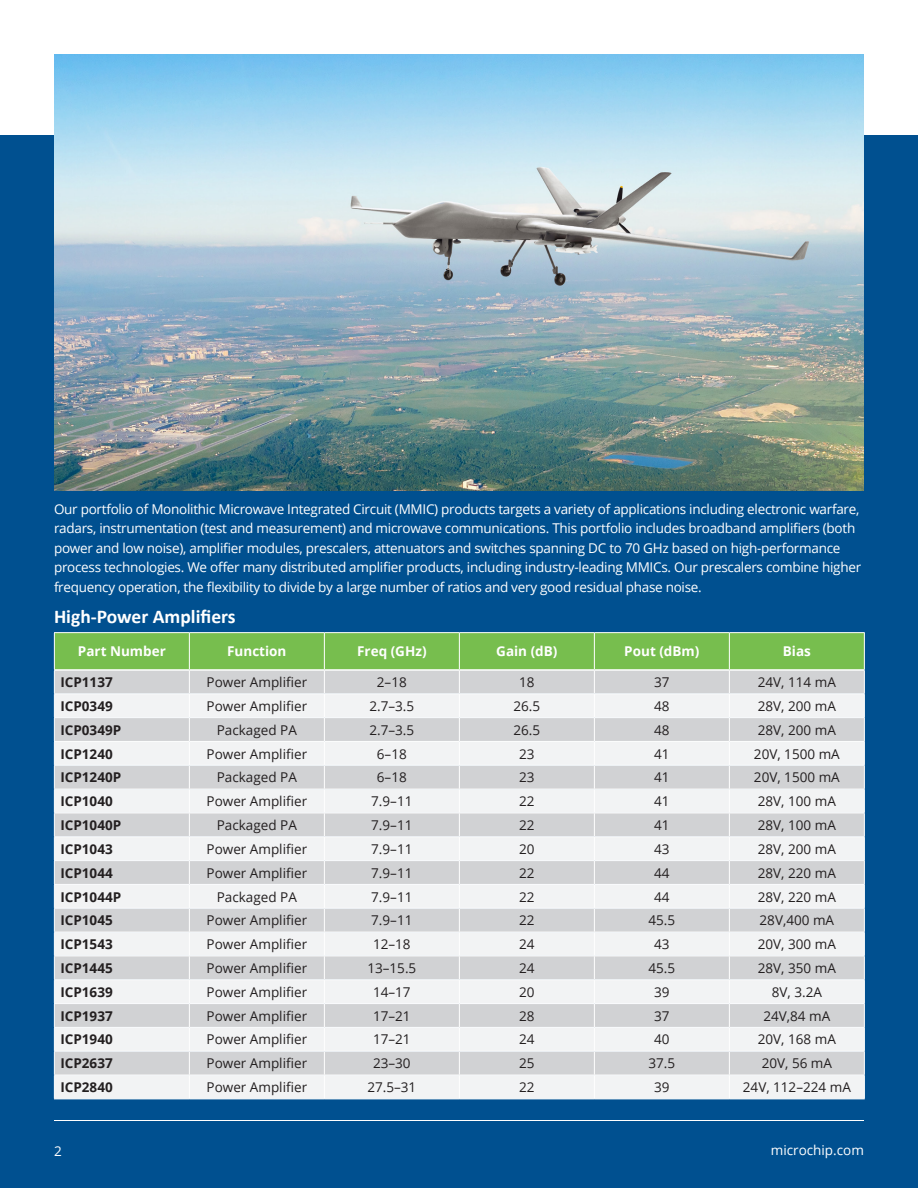
<style>
.page{position:relative;width:918px;height:1188px;background:#fff}
.page>*{position:absolute;margin:0;border:0;box-sizing:border-box;transform-origin:0 0}
.t1{font:700 19.5px "Calibri";color:#fff}
.t2{font:13.5px "Open Sans";color:#231f20}
.t3{font:13.5px/19.5px "Open Sans";letter-spacing:-.02em;color:#fff}
.t4{font:700 13.5px "Open Sans";color:#231f20}
.t5{font:700 13.5px "Open Sans";color:#fff}
.t6{font:13.5px "Open Sans";color:#fff}
</style>
<div class="page">
<div style="left:0;top:135px;width:918px;height:1053px;background:#005090"></div>
<hr style="left:54px;top:1120px;width:810px;height:1px;background:#fff">
<hr style="left:54px;top:1099px;width:135px;height:1px;background:#fff">
<hr style="left:189px;top:1099px;width:135px;height:1px;background:#fff">
<hr style="left:324px;top:1099px;width:135px;height:1px;background:#fff">
<hr style="left:459px;top:1099px;width:135px;height:1px;background:#fff">
<hr style="left:594px;top:1099px;width:135px;height:1px;background:#fff">
<hr style="left:729px;top:1099px;width:136px;height:1px;background:#fff">
<svg style="left:54px;top:633px;width:811px;height:466px;background:#dae0d9"></svg>
<hr style="left:54px;top:632px;width:135px;height:1px;background:#fff">
<hr style="left:54px;top:633px;width:1px;height:36px;background:#fff">
<hr style="left:189px;top:632px;width:135px;height:1px;background:#fff">
<hr style="left:324px;top:632px;width:135px;height:1px;background:#fff">
<hr style="left:459px;top:632px;width:135px;height:1px;background:#fff">
<hr style="left:594px;top:632px;width:135px;height:1px;background:#fff">
<hr style="left:729px;top:632px;width:136px;height:1px;background:#fff">
<hr style="left:864px;top:633px;width:1px;height:36px;background:#fff">
<hr style="left:54px;top:669px;width:135px;height:2px;background:#fff">
<hr style="left:189px;top:669px;width:135px;height:2px;background:#fff">
<hr style="left:324px;top:669px;width:135px;height:2px;background:#fff">
<hr style="left:459px;top:669px;width:135px;height:2px;background:#fff">
<hr style="left:594px;top:669px;width:135px;height:2px;background:#fff">
<hr style="left:729px;top:669px;width:136px;height:2px;background:#fff">
<img style="left:54px;top:54px;width:810px;height:436px">
<p class="t3" style="left:54px;top:499px;width:809px">Our portfolio of Monolithic Microwave Integrated Circuit (MMIC) products targets a variety of applications including electronic warfare, radars, instrumentation (test and measurement) and microwave communications. This portfolio includes broadband amplifiers (both power and low noise), amplifier modules, prescalers, attenuators and switches spanning DC to 70 GHz based on high-performance process technologies. We offer many distributed amplifier products, including industry-leading MMICs. Our prescalers combine higher frequency operation, the flexibility to divide by a large number of ratios and very good residual phase noise.</p>
<h1 class="t1" style="left:54px;top:603px;width:183px">High-Power Amplifiers</h1>
<p class="t5" style="left:78px;top:642px;width:89px">Part Number</p>
<p class="t5" style="left:227px;top:642px;width:61px">Function</p>
<p class="t5" style="left:357px;top:642px;width:71px">Freq (GHz)</p>
<p class="t5" style="left:496px;top:642px;width:63px">Gain (dB)</p>
<p class="t5" style="left:624px;top:642px;width:77px">Pout (dBm)</p>
<p class="t5" style="left:783px;top:642px;width:30px">Bias</p>
<p class="t4" style="left:60px;top:673px;width:54px">ICP1137</p>
<p class="t2" style="left:207px;top:673px;width:102px">Power Amplifier</p>
<p class="t2" style="left:377px;top:673px;width:31px">2–18</p>
<p class="t2" style="left:519px;top:673px;width:17px">18</p>
<p class="t2" style="left:654px;top:673px;width:17px">37</p>
<p class="t2" style="left:758px;top:673px;width:80px">24V, 114 mA</p>
<p class="t4" style="left:60px;top:696px;width:54px">ICP0349</p>
<p class="t2" style="left:207px;top:697px;width:102px">Power Amplifier</p>
<p class="t2" style="left:369px;top:697px;width:46px">2.7–3.5</p>
<p class="t2" style="left:514px;top:697px;width:28px">26.5</p>
<p class="t2" style="left:654px;top:697px;width:17px">48</p>
<p class="t2" style="left:758px;top:697px;width:80px">28V, 200 mA</p>
<p class="t4" style="left:60px;top:720px;width:62px">ICP0349P</p>
<p class="t2" style="left:217px;top:721px;width:82px">Packaged PA</p>
<p class="t2" style="left:369px;top:721px;width:46px">2.7–3.5</p>
<p class="t2" style="left:514px;top:721px;width:28px">26.5</p>
<p class="t2" style="left:654px;top:721px;width:17px">48</p>
<p class="t2" style="left:758px;top:721px;width:80px">28V, 200 mA</p>
<p class="t4" style="left:60px;top:744px;width:54px">ICP1240</p>
<p class="t2" style="left:207px;top:744px;width:102px">Power Amplifier</p>
<p class="t2" style="left:377px;top:744px;width:31px">6–18</p>
<p class="t2" style="left:519px;top:744px;width:17px">23</p>
<p class="t2" style="left:654px;top:744px;width:17px">41</p>
<p class="t2" style="left:754px;top:744px;width:87px">20V, 1500 mA</p>
<p class="t4" style="left:60px;top:768px;width:62px">ICP1240P</p>
<p class="t2" style="left:217px;top:768px;width:82px">Packaged PA</p>
<p class="t2" style="left:377px;top:768px;width:31px">6–18</p>
<p class="t2" style="left:519px;top:768px;width:17px">23</p>
<p class="t2" style="left:654px;top:768px;width:17px">41</p>
<p class="t2" style="left:754px;top:768px;width:87px">20V, 1500 mA</p>
<p class="t4" style="left:60px;top:792px;width:54px">ICP1040</p>
<p class="t2" style="left:207px;top:792px;width:102px">Power Amplifier</p>
<p class="t2" style="left:371px;top:792px;width:43px">7.9–11</p>
<p class="t2" style="left:519px;top:792px;width:17px">22</p>
<p class="t2" style="left:654px;top:792px;width:17px">41</p>
<p class="t2" style="left:758px;top:792px;width:80px">28V, 100 mA</p>
<p class="t4" style="left:60px;top:816px;width:62px">ICP1040P</p>
<p class="t2" style="left:217px;top:816px;width:82px">Packaged PA</p>
<p class="t2" style="left:371px;top:816px;width:43px">7.9–11</p>
<p class="t2" style="left:519px;top:816px;width:17px">22</p>
<p class="t2" style="left:654px;top:816px;width:17px">41</p>
<p class="t2" style="left:758px;top:816px;width:80px">28V, 100 mA</p>
<p class="t4" style="left:60px;top:839px;width:54px">ICP1043</p>
<p class="t2" style="left:207px;top:840px;width:102px">Power Amplifier</p>
<p class="t2" style="left:371px;top:840px;width:43px">7.9–11</p>
<p class="t2" style="left:519px;top:840px;width:17px">20</p>
<p class="t2" style="left:654px;top:840px;width:17px">43</p>
<p class="t2" style="left:758px;top:840px;width:80px">28V, 200 mA</p>
<p class="t4" style="left:60px;top:863px;width:54px">ICP1044</p>
<p class="t2" style="left:207px;top:864px;width:102px">Power Amplifier</p>
<p class="t2" style="left:371px;top:864px;width:43px">7.9–11</p>
<p class="t2" style="left:519px;top:864px;width:17px">22</p>
<p class="t2" style="left:654px;top:864px;width:17px">44</p>
<p class="t2" style="left:758px;top:864px;width:80px">28V, 220 mA</p>
<p class="t4" style="left:60px;top:887px;width:62px">ICP1044P</p>
<p class="t2" style="left:217px;top:887px;width:82px">Packaged PA</p>
<p class="t2" style="left:371px;top:887px;width:43px">7.9–11</p>
<p class="t2" style="left:519px;top:887px;width:17px">22</p>
<p class="t2" style="left:654px;top:887px;width:17px">44</p>
<p class="t2" style="left:758px;top:887px;width:80px">28V, 220 mA</p>
<p class="t4" style="left:60px;top:911px;width:54px">ICP1045</p>
<p class="t2" style="left:207px;top:911px;width:102px">Power Amplifier</p>
<p class="t2" style="left:371px;top:911px;width:43px">7.9–11</p>
<p class="t2" style="left:519px;top:911px;width:17px">22</p>
<p class="t2" style="left:649px;top:911px;width:28px">45.5</p>
<p class="t2" style="left:760px;top:911px;width:76px">28V,400 mA</p>
<p class="t4" style="left:60px;top:935px;width:54px">ICP1543</p>
<p class="t2" style="left:207px;top:935px;width:102px">Power Amplifier</p>
<p class="t2" style="left:373px;top:935px;width:39px">12–18</p>
<p class="t2" style="left:519px;top:935px;width:17px">24</p>
<p class="t2" style="left:654px;top:935px;width:17px">43</p>
<p class="t2" style="left:758px;top:935px;width:80px">20V, 300 mA</p>
<p class="t4" style="left:60px;top:959px;width:54px">ICP1445</p>
<p class="t2" style="left:207px;top:959px;width:102px">Power Amplifier</p>
<p class="t2" style="left:367px;top:959px;width:50px">13–15.5</p>
<p class="t2" style="left:519px;top:959px;width:17px">24</p>
<p class="t2" style="left:649px;top:959px;width:28px">45.5</p>
<p class="t2" style="left:758px;top:959px;width:80px">28V, 350 mA</p>
<p class="t4" style="left:60px;top:982px;width:54px">ICP1639</p>
<p class="t2" style="left:207px;top:983px;width:102px">Power Amplifier</p>
<p class="t2" style="left:373px;top:983px;width:39px">14–17</p>
<p class="t2" style="left:519px;top:983px;width:17px">20</p>
<p class="t2" style="left:654px;top:983px;width:17px">39</p>
<p class="t2" style="left:772px;top:983px;width:52px">8V, 3.2A</p>
<p class="t4" style="left:60px;top:1006px;width:54px">ICP1937</p>
<p class="t2" style="left:207px;top:1007px;width:102px">Power Amplifier</p>
<p class="t2" style="left:373px;top:1007px;width:39px">17–21</p>
<p class="t2" style="left:519px;top:1007px;width:17px">28</p>
<p class="t2" style="left:654px;top:1007px;width:17px">37</p>
<p class="t2" style="left:763px;top:1007px;width:68px">24V,84 mA</p>
<p class="t4" style="left:60px;top:1030px;width:54px">ICP1940</p>
<p class="t2" style="left:207px;top:1030px;width:102px">Power Amplifier</p>
<p class="t2" style="left:373px;top:1030px;width:39px">17–21</p>
<p class="t2" style="left:519px;top:1030px;width:17px">24</p>
<p class="t2" style="left:654px;top:1030px;width:17px">40</p>
<p class="t2" style="left:758px;top:1030px;width:80px">20V, 168 mA</p>
<p class="t4" style="left:60px;top:1054px;width:54px">ICP2637</p>
<p class="t2" style="left:207px;top:1054px;width:102px">Power Amplifier</p>
<p class="t2" style="left:373px;top:1054px;width:39px">23–30</p>
<p class="t2" style="left:519px;top:1054px;width:17px">25</p>
<p class="t2" style="left:649px;top:1054px;width:28px">37.5</p>
<p class="t2" style="left:762px;top:1054px;width:72px">20V, 56 mA</p>
<p class="t4" style="left:60px;top:1078px;width:54px">ICP2840</p>
<p class="t2" style="left:207px;top:1078px;width:102px">Power Amplifier</p>
<p class="t2" style="left:367px;top:1078px;width:50px">27.5–31</p>
<p class="t2" style="left:519px;top:1078px;width:17px">22</p>
<p class="t2" style="left:654px;top:1078px;width:17px">39</p>
<p class="t2" style="left:743px;top:1078px;width:109px">24V, 112–224 mA</p>
<p class="t3" style="left:54px;top:1141px;width:9px">2</p>
<p class="t6" style="left:771px;top:1141px;width:95px">microchip.com</p>
</div>
